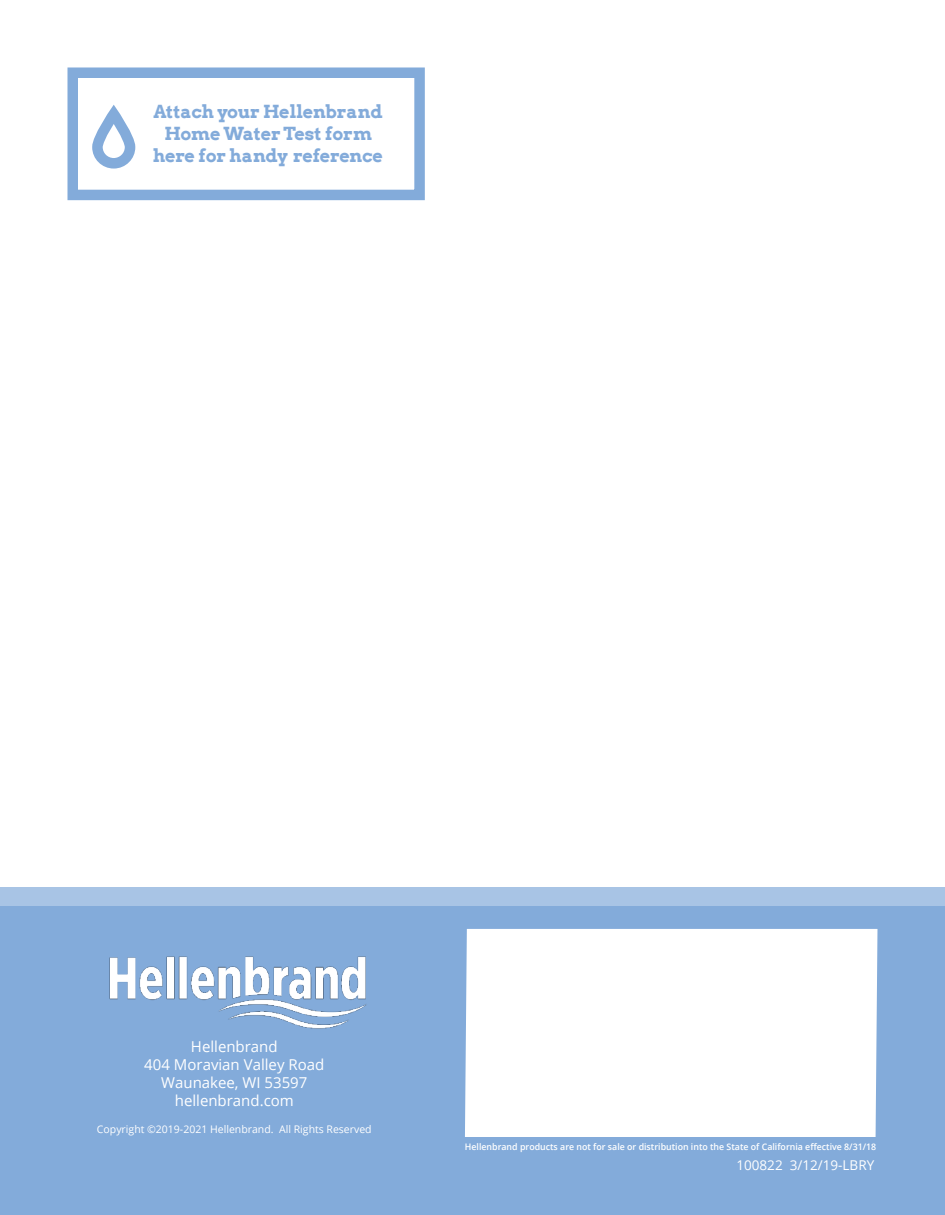
<style>
.page{position:relative;width:945px;height:1215px;background:#fff}
.page>*{position:absolute;margin:0;border:0;box-sizing:border-box;transform-origin:0 0}
.t1{font:700 18px/21.6px "Arvo";letter-spacing:-.01em;color:#83abda;text-align:center}
.t2{font:15px/18px "Open Sans";color:#fff;text-align:center}
.t3{font:13.5px "Open Sans";color:#fff}
.t4{font:10.5px "Open Sans";color:#fff}
.t5{font:600 9px "Open Sans";color:#fff}
</style>
<div class="page">
<div style="left:0;top:887px;width:945px;height:315px;background:#a8c4e5"></div>
<div style="left:0;top:906px;width:945px;height:309px;background:#83abda"></div>
<div style="left:465px;top:929px;width:413px;height:208px;background:#fff"></div>
<img style="left:109px;top:956px;width:258px;height:72px">
<div style="left:68px;top:68px;width:357px;height:132px;background:#fff;border:10px solid #83abda"></div>
<div style="left:92px;top:109px;width:43px;height:60px;border:10px solid #83abda;border-radius:16px"></div>
<h1 class="t1" style="left:153px;top:101px;width:231px">Attach your Hellenbrand<br>Home Water Test form here for handy reference</h1>
<h2 class="t2" style="left:144px;top:1037px;width:182px">Hellenbrand<br>404 Moravian Valley Road<br>Waunakee, WI 53597 hellenbrand.com</h2>
<p class="t4" style="left:97px;top:1122px;width:276px">Copyright ©2019-2021 Hellenbrand. All Rights Reserved</p>
<p class="t5" style="left:465px;top:1140px;width:413px">Hellenbrand products are not for sale or distribution into the State of California effective 8/31/18</p>
<h3 class="t3" style="left:736px;top:1156px;width:139px">100822 3/12/19-LBRY</h3>
</div>
